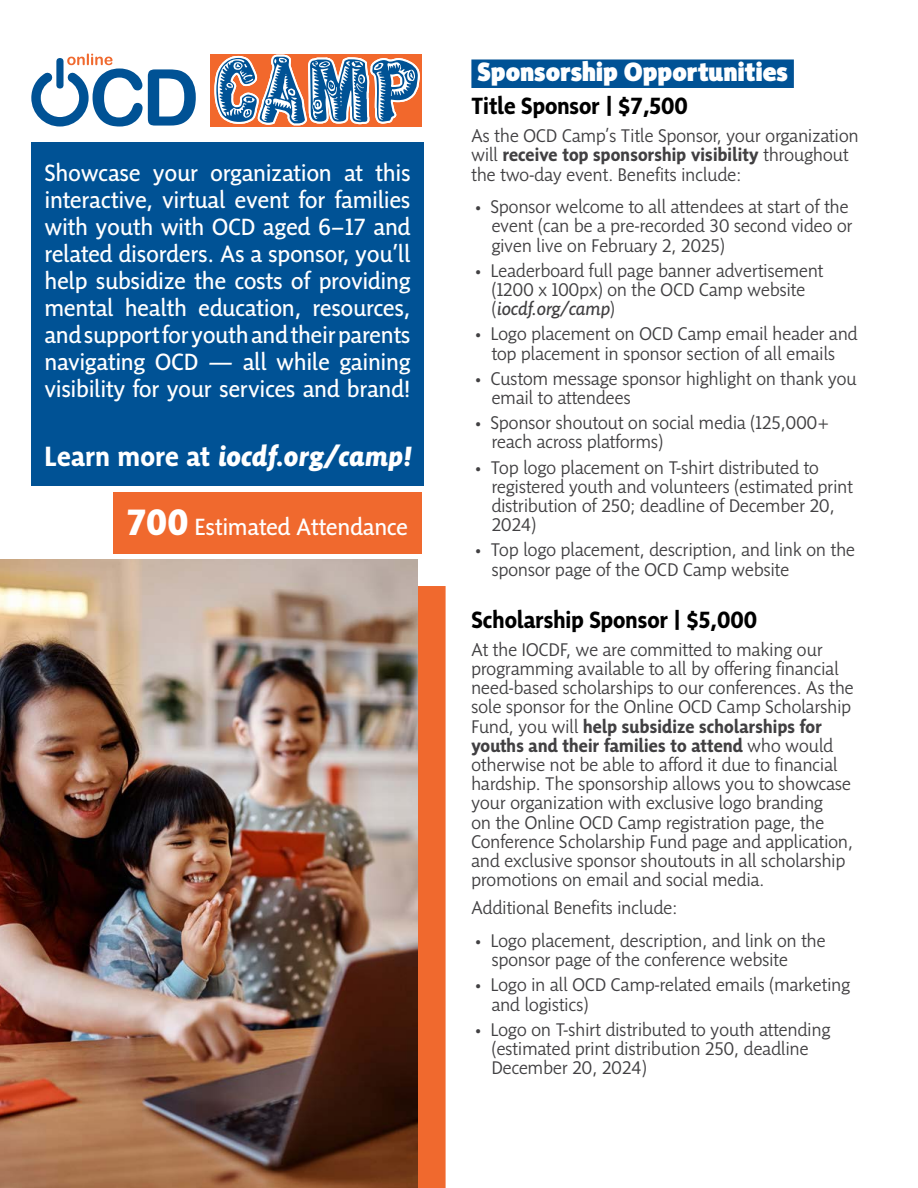
<style>
.page{position:relative;width:918px;height:1188px;background:#fff}
.page>*{position:absolute;margin:0;border:0;box-sizing:border-box;transform-origin:0 0}
.t1{font:italic 800 28.5px "Sensibility";letter-spacing:.01em;color:#fff}
.t2{font:900 27px "Sensibility";color:#fff}
.t3{font:24px/27px "Sensibility";letter-spacing:.01em;color:#fff;text-align:justify}
.t4{font:700 24px "Sensibility";color:#000}
.t5{font:300 18.75px/19.2px "Sensibility";letter-spacing:.01em;color:#414042}
.s1{font-weight:700;font-style:normal}
.s2{font-weight:800;font-size:37.5px}
.s3{font-weight:700}
.s4{font-weight:400;font-style:italic}
</style>
<div class="page">
<div style="left:31px;top:143px;width:393px;height:343px;background:#005295"></div>
<div style="left:471px;top:59px;width:323px;height:29px;background:#005295"></div>
<div style="left:27px;top:586px;width:419px;height:602px;background:#f0692e"></div>
<img style="left:0;top:559px;width:418px;height:629px">
<svg style="left:31px;top:54px;width:165px;height:73px"></svg>
<div style="left:210px;top:54px;width:212px;height:73px;background:#f2682c"></div>
<svg style="left:214px;top:55px;width:206px;height:70px"></svg>
<div style="left:113px;top:492px;width:309px;height:62px;background:#f0692e"></div>
<p class="t3" style="left:45px;top:159px;width:367px">Showcase your organization at this interactive, virtual event for families with youth with OCD aged 6–17 and related disorders. As a sponsor, you’ll help subsidize the costs of providing mental health education, resources, and support for youth and their parents navigating OCD — all while gaining visibility for your services and brand!</p>
<h1 class="t1" style="left:45px;top:440px;width:367px"><span class="s1">Learn more at</span> iocdf.org/camp!</h1>
<p class="t3" style="left:127px;top:513px;width:282px"><span class="s2">700</span> Estimated Attendance</p>
<h2 class="t2" style="left:477px;top:57px;width:312px">Sponsorship Opportunities</h2>
<p class="t4" style="left:471px;top:92px;width:218px">Title Sponsor | $7,500</p>
<p class="t5" style="left:471px;top:126px;width:389px">As the OCD Camp’s Title Sponsor, your organization will <span class="s3">receive top sponsorship visibility</span> throughout the two-day event. Benefits include:</p>
<p class="t5" style="left:492px;top:197px;width:362px;text-indent:-16px">• Sponsor welcome to all attendees at start of the event (can be a pre-recorded 30 second video or given live on February 2, 2025)</p>
<p class="t5" style="left:492px;top:260px;width:333px;text-indent:-16px">• Leaderboard full page banner advertisement (1200 x 100px) on the OCD Camp website (<span class="s4">iocdf.org/camp</span>)</p>
<p class="t5" style="left:475px;top:324px;width:384px;text-align:center">• Logo placement on OCD Camp email header and top placement in sponsor section of all emails</p>
<p class="t5" style="left:492px;top:368px;width:366px;text-indent:-16px">• Custom message sponsor highlight on thank you email to attendees</p>
<p class="t5" style="left:492px;top:413px;width:339px;text-indent:-16px">• Sponsor shoutout on social media (125,000+ reach across platforms)</p>
<p class="t5" style="left:492px;top:457px;width:363px;text-indent:-16px">• Top logo placement on T-shirt distributed to registered youth and volunteers (estimated print distribution of 250; deadline of December 20, 2024)</p>
<p class="t5" style="left:492px;top:540px;width:365px;text-indent:-16px">• Top logo placement, description, and link on the sponsor page of the OCD Camp website</p>
<p class="t4" style="left:471px;top:606px;width:287px">Scholarship Sponsor | $5,000</p>
<p class="t5" style="left:471px;top:639px;width:384px">At the IOCDF, we are committed to making our programming available to all by offering financial need-based scholarships to our conferences. As the sole sponsor for the Online OCD Camp Scholarship Fund, you will <span class="s3">help subsidize scholarships for youths and their families to attend</span> who would otherwise not be able to afford it due to financial hardship. The sponsorship allows you to showcase your organization with exclusive logo branding<br>on the Online OCD Camp registration page, the Conference Scholarship Fund page and application, and exclusive sponsor shoutouts in all scholarship promotions on email and social media.</p>
<p class="t5" style="left:471px;top:898px;width:207px">Additional Benefits include:</p>
<p class="t5" style="left:492px;top:931px;width:335px;text-indent:-16px">• Logo placement, description, and link on the sponsor page of the conference website</p>
<p class="t5" style="left:492px;top:975px;width:360px;text-indent:-16px">• Logo in all OCD Camp-related emails (marketing and logistics)</p>
<p class="t5" style="left:492px;top:1019px;width:340px;text-indent:-16px">• Logo on T-shirt distributed to youth attending (estimated print distribution 250, deadline<br>December 20, 2024)</p>
</div>
